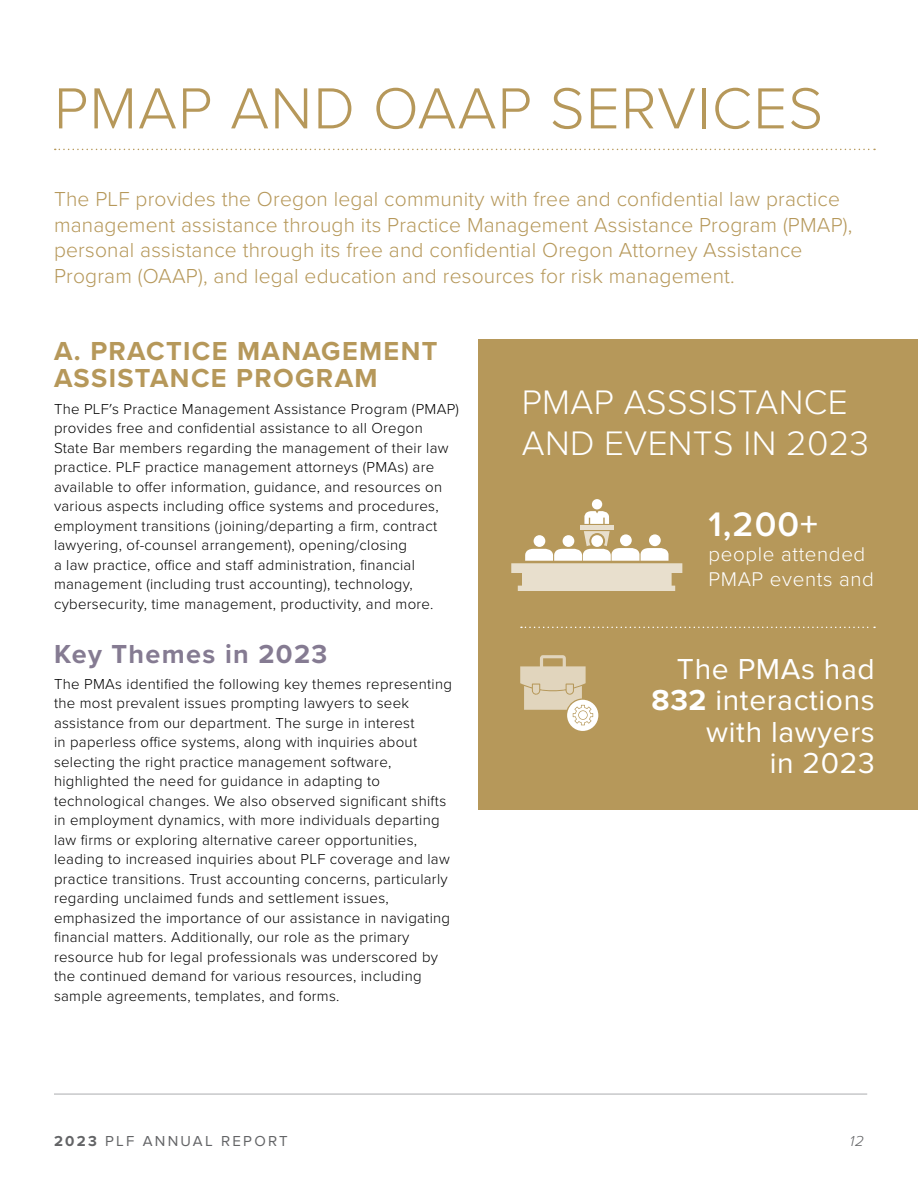
<style>
.page{position:relative;width:918px;height:1188px;background:#fff}
.page>*{position:absolute;margin:0;border:0;box-sizing:border-box;transform-origin:0 0}
.t1{font:300 60px "Proxima Nova";letter-spacing:.02em;color:#b6985a}
.t2{font:300 35.25px/41.1px "Proxima Nova";letter-spacing:.01em;color:#fff}
.t3{font:600 35.25px "Proxima Nova";color:#fff}
.t4{font:30px/31.5px "Proxima Nova";letter-spacing:.02em;color:#fff;text-align:right}
.t5{font:700 27px/27px "Proxima Nova";letter-spacing:.05em;color:#b6985a}
.t6{font:700 27px "Proxima Nova";letter-spacing:.05em;color:#857b92}
.t7{font:300 21px/25.5px "Proxima Nova";letter-spacing:.01em;color:#b6985a}
.t8{font:300 20.55px/24.8px "Proxima Nova";letter-spacing:.03em;color:#fff}
.t9{font:300 15px/19.5px "Proxima Nova";letter-spacing:.02em;color:#000}
.t10{font:15px "Proxima Nova";letter-spacing:.15em;color:#636466}
.t11{font:italic 300 15px "Proxima Nova";color:#636466}
.s1{font-weight:700}
</style>
<div class="page">
<hr style="left:54px;top:1093px;width:813px;height:2px;background:#c7c8ca">
<svg style="left:55px;top:149px;width:820px;height:1px"></svg>
<div style="left:478px;top:339px;width:440px;height:471px;background:#b6985a"></div>
<div style="left:580px;top:525px;width:34px;height:5px;background:#e8dfcd"></div>
<div style="left:592px;top:499px;width:10px;height:10px;background:#fff;border-radius:50%"></div>
<svg style="left:584px;top:511px;width:25px;height:13px"></svg>
<svg style="left:511px;top:531px;width:171px;height:60px"></svg>
<svg style="left:521px;top:627px;width:354px;height:1px"></svg>
<svg style="left:520px;top:655px;width:78px;height:76px"></svg>
<h1 class="t1" style="left:54px;top:73px;width:771px">PMAP AND OAAP SERVICES</h1>
<p class="t7" style="left:54px;top:187px;width:800px">The PLF provides the Oregon legal community with free and confidential law practice management assistance through its Practice Management Assistance Program (PMAP), personal assistance through its free and confidential Oregon Attorney Assistance Program (OAAP), and legal education and resources for risk management.</p>
<h3 class="t5" style="left:54px;top:337px;width:385px">A. PRACTICE MANAGEMENT<br>ASSISTANCE PROGRAM</h3>
<p class="t9" style="left:54px;top:399px;width:406px">The PLF′s Practice Management Assistance Program (PMAP) provides free and confidential assistance to all Oregon State Bar members regarding the management of their law practice. PLF practice management attorneys (PMAs) are available to offer information, guidance, and resources on various aspects including office systems and procedures, employment transitions (joining/departing a firm, contract lawyering, of-counsel arrangement), opening/closing<br>a law practice, office and staff administration, financial management (including trust accounting), technology, cybersecurity, time management, productivity, and more.</p>
<h3 class="t6" style="left:54px;top:634px;width:275px">Key Themes in 2023</h3>
<p class="t9" style="left:54px;top:674px;width:400px">The PMAs identified the following key themes representing the most prevalent issues prompting lawyers to seek assistance from our department. The surge in interest<br>in paperless office systems, along with inquiries about selecting the right practice management software, highlighted the need for guidance in adapting to technological changes. We also observed significant shifts in employment dynamics, with more individuals departing law firms or exploring alternative career opportunities, leading to increased inquiries about PLF coverage and law practice transitions. Trust accounting concerns, particularly regarding unclaimed funds and settlement issues, emphasized the importance of our assistance in navigating financial matters. Additionally, our role as the primary resource hub for legal professionals was underscored by the continued demand for various resources, including sample agreements, templates, and forms.</p>
<h2 class="t2" style="left:522px;top:382px;width:349px">PMAP ASSSISTANCE<br>AND EVENTS IN 2023</h2>
<h2 class="t3" style="left:708px;top:503px;width:111px">1,200+</h2>
<h3 class="t8" style="left:708px;top:542px;width:167px">people attended<br>PMAP events and</h3>
<h3 class="t4" style="left:652px;top:654px;width:225px">The PMAs had<br><span class="s1">832</span> interactions with lawyers<br>in 2023</h3>
<p class="t10" style="left:54px;top:1133px;width:235px"><span class="s1">2023</span> PLF ANNUAL REPORT</p>
<p class="t11" style="left:850px;top:1133px;width:16px">12</p>
</div>
